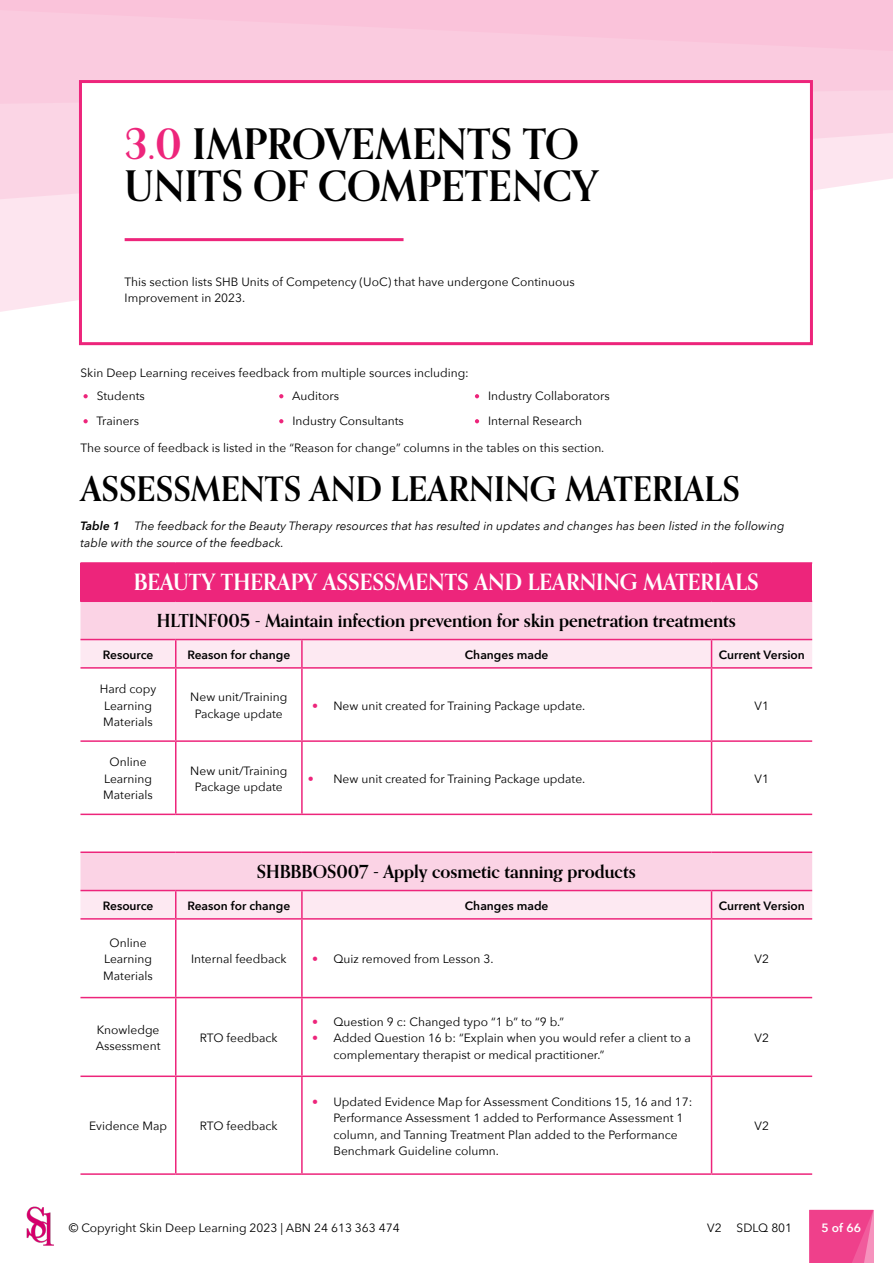
<style>
.page{position:relative;width:893px;height:1263px;background:#fff}
.page>*{position:absolute;margin:0;border:0;box-sizing:border-box;transform-origin:0 0}
.t1{font:700 42.15px/42.2px "Orpheus Pro";color:#000}
.t2{font:700 34.05px "Orpheus Pro";color:#000}
.t3{font:700 22.5px "Orpheus Pro";color:#fff}
.t4{font:700 18px "Orpheus Pro";color:#000}
.t5{font:12px/16.5px "Avenir Next";color:#000}
.t6{font:italic 12px/16.5px "Avenir Next";color:#000}
.t7{font:600 12px "Avenir Next";color:#000}
.t8{font:600 12px "Avenir Next";color:#fff}
.s1{color:#ed257b}
.s2{font-weight:600}
</style>
<div class="page">
<svg style="left:809px;top:1210px;width:64px;height:53px;background:#ef4890"></svg>
<div style="left:0;top:206px;width:79px;height:106px;background:#fde5ef"></div>
<svg style="left:0;top:105px;width:893px;height:101px;background:#fbdeea"></svg>
<div style="left:0;top:53px;width:893px;height:52px;background:#facbdf"></div>
<div style="left:0;top:0;width:893px;height:53px;background:#fac3da"></div>
<div style="left:79px;top:80px;width:734px;height:265px;background:#fff;border:3px solid #ed257b"></div>
<hr style="left:125px;top:238px;width:279px;height:3px;background:#ed257b">
<div style="left:80px;top:563px;width:732px;height:38px;background:#ed257b"></div>
<div style="left:80px;top:602px;width:732px;height:37px;background:#fbd3e5"></div>
<svg style="left:80px;top:640px;width:732px;height:278px"></svg>
<hr style="left:80px;top:562px;width:96px;height:2px;background:#ed257b">
<hr style="left:176px;top:562px;width:126px;height:2px;background:#ed257b">
<hr style="left:302px;top:562px;width:409px;height:2px;background:#ed257b">
<hr style="left:711px;top:562px;width:101px;height:2px;background:#ed257b">
<hr style="left:80px;top:600px;width:96px;height:2px;background:#ed257b">
<hr style="left:176px;top:600px;width:126px;height:2px;background:#ed257b">
<hr style="left:302px;top:600px;width:409px;height:2px;background:#ed257b">
<hr style="left:711px;top:600px;width:101px;height:2px;background:#ed257b">
<hr style="left:80px;top:639px;width:96px;height:1px;background:#ed257b">
<hr style="left:176px;top:639px;width:126px;height:1px;background:#ed257b">
<svg style="left:175px;top:640px;width:1px;height:27px"></svg>
<hr style="left:302px;top:639px;width:409px;height:1px;background:#ed257b">
<hr style="left:301px;top:640px;width:2px;height:27px;background:#ed257b">
<hr style="left:711px;top:639px;width:101px;height:1px;background:#ed257b">
<svg style="left:711px;top:640px;width:1px;height:27px"></svg>
<hr style="left:80px;top:851px;width:96px;height:2px;background:#ed257b">
<hr style="left:176px;top:851px;width:126px;height:2px;background:#ed257b">
<hr style="left:302px;top:851px;width:409px;height:2px;background:#ed257b">
<hr style="left:711px;top:851px;width:101px;height:2px;background:#ed257b">
<hr style="left:80px;top:890px;width:96px;height:1px;background:#ed257b">
<hr style="left:176px;top:890px;width:126px;height:1px;background:#ed257b">
<svg style="left:175px;top:891px;width:1px;height:27px"></svg>
<hr style="left:302px;top:890px;width:409px;height:1px;background:#ed257b">
<hr style="left:301px;top:891px;width:2px;height:27px;background:#ed257b">
<hr style="left:711px;top:890px;width:101px;height:1px;background:#ed257b">
<svg style="left:711px;top:891px;width:1px;height:27px"></svg>
<hr style="left:80px;top:667px;width:96px;height:2px;background:#ed257b">
<hr style="left:176px;top:667px;width:126px;height:2px;background:#ed257b">
<hr style="left:175px;top:669px;width:1px;height:71px;background:#ed257b">
<hr style="left:302px;top:667px;width:409px;height:2px;background:#ed257b">
<hr style="left:301px;top:669px;width:2px;height:71px;background:#ed257b">
<hr style="left:711px;top:667px;width:101px;height:2px;background:#ed257b">
<hr style="left:711px;top:669px;width:1px;height:71px;background:#ed257b">
<hr style="left:80px;top:740px;width:96px;height:2px;background:#ed257b">
<hr style="left:176px;top:740px;width:126px;height:2px;background:#ed257b">
<hr style="left:175px;top:742px;width:1px;height:72px;background:#ed257b">
<hr style="left:302px;top:740px;width:409px;height:2px;background:#ed257b">
<hr style="left:301px;top:742px;width:2px;height:72px;background:#ed257b">
<hr style="left:711px;top:740px;width:101px;height:2px;background:#ed257b">
<hr style="left:711px;top:742px;width:1px;height:72px;background:#ed257b">
<hr style="left:80px;top:814px;width:96px;height:1px;background:#ed257b">
<hr style="left:176px;top:814px;width:126px;height:1px;background:#ed257b">
<hr style="left:302px;top:814px;width:409px;height:1px;background:#ed257b">
<hr style="left:711px;top:814px;width:101px;height:1px;background:#ed257b">
<hr style="left:80px;top:918px;width:96px;height:2px;background:#ed257b">
<hr style="left:176px;top:918px;width:126px;height:2px;background:#ed257b">
<hr style="left:175px;top:920px;width:1px;height:77px;background:#ed257b">
<hr style="left:302px;top:918px;width:409px;height:2px;background:#ed257b">
<hr style="left:301px;top:920px;width:2px;height:77px;background:#ed257b">
<hr style="left:711px;top:918px;width:101px;height:2px;background:#ed257b">
<hr style="left:711px;top:920px;width:1px;height:77px;background:#ed257b">
<hr style="left:80px;top:997px;width:96px;height:1px;background:#ed257b">
<hr style="left:176px;top:997px;width:126px;height:1px;background:#ed257b">
<hr style="left:175px;top:998px;width:1px;height:77px;background:#ed257b">
<hr style="left:302px;top:997px;width:409px;height:1px;background:#ed257b">
<hr style="left:301px;top:998px;width:2px;height:77px;background:#ed257b">
<hr style="left:711px;top:997px;width:101px;height:1px;background:#ed257b">
<hr style="left:711px;top:998px;width:1px;height:77px;background:#ed257b">
<hr style="left:80px;top:1075px;width:96px;height:2px;background:#ed257b">
<hr style="left:176px;top:1075px;width:126px;height:2px;background:#ed257b">
<hr style="left:175px;top:1077px;width:1px;height:96px;background:#ed257b">
<hr style="left:302px;top:1075px;width:409px;height:2px;background:#ed257b">
<hr style="left:301px;top:1077px;width:2px;height:96px;background:#ed257b">
<hr style="left:711px;top:1075px;width:101px;height:2px;background:#ed257b">
<hr style="left:711px;top:1077px;width:1px;height:96px;background:#ed257b">
<hr style="left:80px;top:1173px;width:96px;height:2px;background:#ed257b">
<hr style="left:176px;top:1173px;width:126px;height:2px;background:#ed257b">
<hr style="left:302px;top:1173px;width:409px;height:2px;background:#ed257b">
<hr style="left:711px;top:1173px;width:101px;height:2px;background:#ed257b">
<svg style="left:83px;top:394px;width:5px;height:4px"></svg>
<svg style="left:83px;top:419px;width:5px;height:4px"></svg>
<svg style="left:279px;top:394px;width:4px;height:4px"></svg>
<svg style="left:279px;top:419px;width:4px;height:4px"></svg>
<svg style="left:475px;top:394px;width:4px;height:4px"></svg>
<svg style="left:475px;top:419px;width:4px;height:4px"></svg>
<img style="left:26px;top:1206px;width:28px;height:40px">
<p class="t1" style="left:125px;top:123px;width:475px"><span class="s1">3.0</span> IMPROVEMENTS TO<br>UNITS OF COMPETENCY</p>
<p class="t5" style="left:125px;top:273px;width:452px">This section lists SHB Units of Competency (UoC) that have undergone Continuous</p>
<p class="t5" style="left:125px;top:289px;width:122px">Improvement in 2023.</p>
<p class="t5" style="left:80px;top:364px;width:390px">Skin Deep Learning receives feedback from multiple sources including:</p>
<p class="t5" style="left:97px;top:387px;width:50px">Students</p>
<p class="t5" style="left:96px;top:412px;width:44px">Trainers</p>
<p class="t5" style="left:488px;top:387px;width:123px">Industry Collaborators</p>
<p class="t5" style="left:488px;top:412px;width:96px">Internal Research</p>
<p class="t5" style="left:80px;top:439px;width:525px">The source of feedback is listed in the “Reason for change” columns in the tables on this section.</p>
<p class="t5" style="left:292px;top:387px;width:48px">Auditors</p>
<p class="t5" style="left:292px;top:412px;width:113px">Industry Consultants</p>
<p class="t2" style="left:81px;top:468px;width:661px">ASSESSMENTS AND LEARNING MATERIALS</p>
<p class="t6" style="left:80px;top:517px;width:705px"><span class="s2">Table 1</span> The feedback for the Beauty Therapy resources that has resulted in updates and changes has been listed in the following table with the source of the feedback.</p>
<p class="t3" style="left:134px;top:568px;width:626px">BEAUTY THERAPY ASSESSMENTS AND LEARNING MATERIALS</p>
<p class="t4" style="left:157px;top:609px;width:580px">HLTINF005 - Maintain infection prevention for skin penetration treatments</p>
<p class="t7" style="left:103px;top:644px;width:52px">Resource</p>
<p class="t7" style="left:187px;top:644px;width:104px">Reason for change</p>
<p class="t7" style="left:465px;top:644px;width:85px">Changes made</p>
<p class="t7" style="left:719px;top:644px;width:88px">Current Version</p>
<p class="t5" style="left:100px;top:680px;width:58px">Hard copy<br>Learning<br>Materials</p>
<p class="t5" style="left:190px;top:688px;width:99px;text-align:center">New unit/Training<br>Package update</p>
<p class="t5" style="left:312px;top:697px;width:275px"><span class="s1">•</span> New unit created for Training Package update.</p>
<p class="t5" style="left:755px;top:697px;width:16px">V1</p>
<p class="t5" style="left:103px;top:753px;width:51px;text-align:center">Online<br>Learning<br>Materials</p>
<p class="t5" style="left:190px;top:762px;width:99px;text-align:center">New unit/Training<br>Package update</p>
<p class="t5" style="left:308px;top:770px;width:279px"><span class="s1">•</span> New unit created for Training Package update.</p>
<p class="t5" style="left:755px;top:770px;width:16px">V1</p>
<p class="t4" style="left:257px;top:860px;width:381px">SHBBBOS007 - Apply cosmetic tanning products</p>
<p class="t7" style="left:103px;top:895px;width:52px">Resource</p>
<p class="t7" style="left:187px;top:895px;width:104px">Reason for change</p>
<p class="t7" style="left:465px;top:895px;width:85px">Changes made</p>
<p class="t7" style="left:719px;top:895px;width:88px">Current Version</p>
<p class="t5" style="left:103px;top:934px;width:51px;text-align:center">Online<br>Learning<br>Materials</p>
<p class="t5" style="left:191px;top:950px;width:97px">Internal feedback</p>
<p class="t5" style="left:312px;top:950px;width:183px"><span class="s1">•</span> Quiz removed from Lesson 3.</p>
<p class="t5" style="left:755px;top:950px;width:16px">V2</p>
<p class="t5" style="left:96px;top:1021px;width:66px">Knowledge<br>Assessment</p>
<p class="t5" style="left:200px;top:1029px;width:79px">RTO feedback</p>
<p class="t5" style="left:89px;top:1117px;width:79px">Evidence Map</p>
<p class="t5" style="left:200px;top:1117px;width:79px">RTO feedback</p>
<p class="t5" style="left:312px;top:1012px;width:253px"><span class="s1">•</span> Question 9 c: Changed typo “1 b” to “9 b.”</p>
<p class="t5" style="left:333px;top:1029px;width:359px;text-indent:-21px"><span class="s1">•</span> Added Question 16 b: “Explain when you would refer a client to a complementary therapist or medical practitioner.”</p>
<p class="t5" style="left:755px;top:1029px;width:16px">V2</p>
<p class="t5" style="left:333px;top:1092px;width:361px;text-indent:-21px"><span class="s1">•</span> Updated Evidence Map for Assessment Conditions 15, 16 and 17:<br>Performance Assessment 1 added to Performance Assessment 1 column, and Tanning Treatment Plan added to the Performance Benchmark Guideline column.</p>
<p class="t5" style="left:755px;top:1117px;width:16px">V2</p>
<p class="t5" style="left:69px;top:1219px;width:332px">© Copyright Skin Deep Learning 2023 | ABN 24 613 363 474</p>
<p class="t5" style="left:707px;top:1219px;width:87px">V2 SDLQ 801</p>
<p class="t8" style="left:822px;top:1217px;width:41px">5 of 66</p>
</div>
